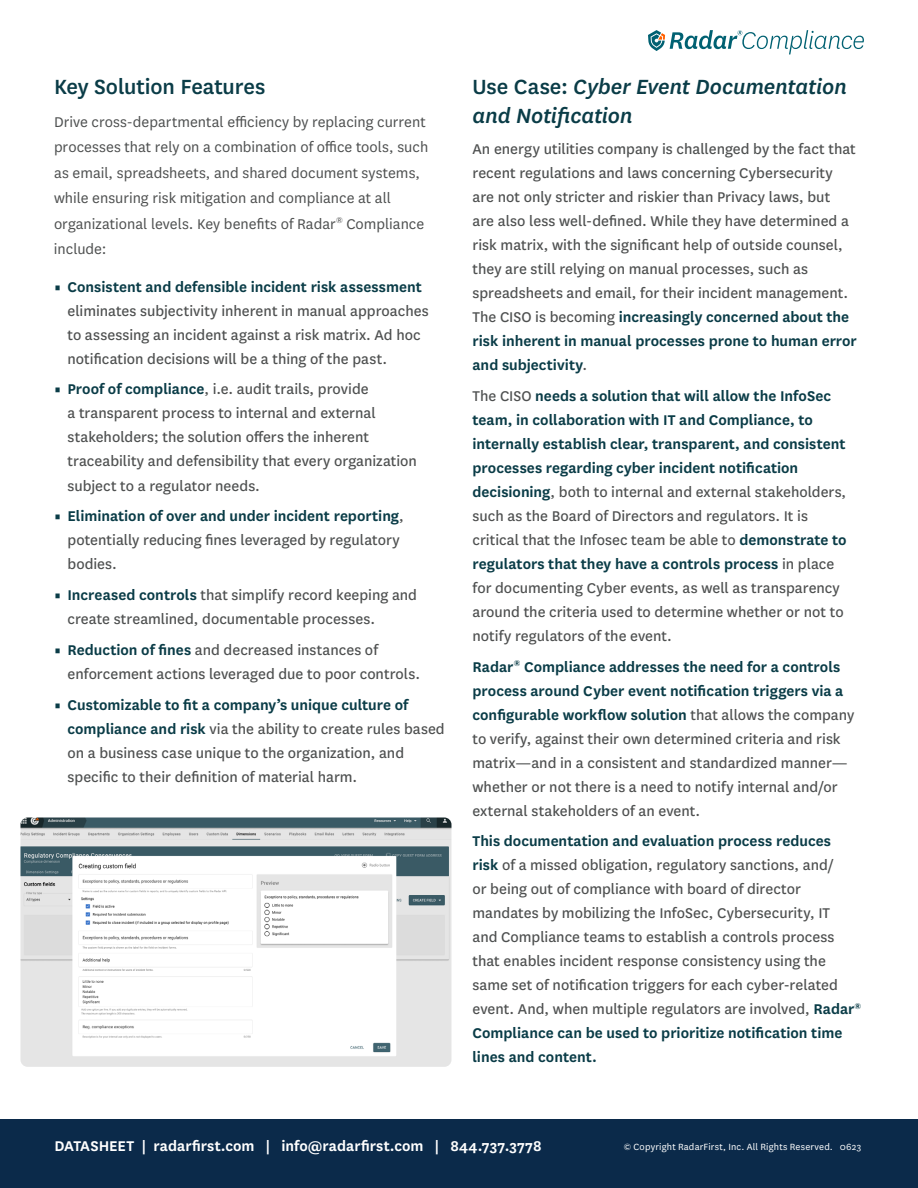
<style>
.page{position:relative;width:918px;height:1188px;background:#fff}
.page>*{position:absolute;margin:0;border:0;box-sizing:border-box;transform-origin:0 0}
.t1{font:italic 500 24px/28.8px "National";letter-spacing:-.005em;color:#0a3c47}
.t2{font:500 24px "National";letter-spacing:-.005em;color:#0a3c47}
.t3{font:16.5px/24px "National";color:#4e5050}
.t4{font:16.5px/25.5px "National";color:#4e5050}
.t5{font:600 16.5px "National";letter-spacing:.005em;color:#fff}
.t6{font:10.5px "National";letter-spacing:.015em;color:#fff}
.s1{font-family:"Titillium Web";color:#0a3c47}
.s2{font-weight:600;color:#0a3c47}
.s3{font-style:normal}
</style>
<div class="page">
<div style="left:0;top:1120px;width:918px;height:68px;background:#0b2a4a"></div>
<svg style="left:648px;top:30px;width:216px;height:24px"></svg>
<img style="left:20px;top:818px;width:432px;height:249px">
<h1 class="t2" style="left:54px;top:71px;width:213px">Key Solution Features</h1>
<p class="t4" style="left:54px;top:108px;width:376px">Drive cross-departmental efficiency by replacing current processes that rely on a combination of office tools, such as email, spreadsheets, and shared document systems, while ensuring risk mitigation and compliance at all organizational levels. Key benefits of Radar<sup>®</sup> Compliance include:</p>
<p class="t3" style="left:67px;top:274px;width:363px;text-indent:-13px"><span class="s1">•</span> <span class="s2">Consistent and defensible incident risk assessment </span>eliminates subjectivity inherent in manual approaches to assessing an incident against a risk matrix. Ad hoc notification decisions will be a thing of the past.</p>
<p class="t3" style="left:67px;top:377px;width:351px;text-indent:-13px"><span class="s1">•</span> <span class="s2">Proof of compliance</span>, i.e. audit trails, provide<br>a transparent process to internal and external stakeholders; the solution offers the inherent traceability and defensibility that every organization subject to a regulator needs.</p>
<p class="t3" style="left:67px;top:503px;width:338px;text-indent:-13px"><span class="s1">•</span> <span class="s2">Elimination of over and under incident reporting</span>, potentially reducing fines leveraged by regulatory bodies.</p>
<p class="t3" style="left:67px;top:582px;width:351px;text-indent:-13px"><span class="s1">•</span> <span class="s2">Increased controls</span> that simplify record keeping and create streamlined, documentable processes.</p>
<p class="t3" style="left:67px;top:637px;width:354px;text-indent:-13px"><span class="s1">•</span> <span class="s2">Reduction of fines</span> and decreased instances of enforcement actions leveraged due to poor controls.</p>
<p class="t3" style="left:67px;top:692px;width:379px;text-indent:-13px"><span class="s1">•</span> <span class="s2">Customizable to fit a company’s unique culture of compliance and risk</span> via the ability to create rules based on a business case unique to the organization, and specific to their definition of material harm.</p>
<h1 class="t1" style="left:472px;top:72px;width:376px"><span class="s3">Use Case:</span> Cyber Event Documentation and Notification</h1>
<p class="t3" style="left:472px;top:136px;width:386px">An energy utilities company is challenged by the fact that recent regulations and laws concerning Cybersecurity are not only stricter and riskier than Privacy laws, but<br>are also less well-defined. While they have determined a risk matrix, with the significant help of outside counsel, they are still relying on manual processes, such as spreadsheets and email, for their incident management.<br>The CISO is becoming <span class="s2">increasingly concerned about the risk inherent in manual processes prone to human error and subjectivity</span>.</p>
<p class="t3" style="left:472px;top:383px;width:376px">The CISO <span class="s2">needs a solution that will allow the InfoSec team, in collaboration with IT and Compliance, to internally establish clear, transparent, and consistent processes regarding cyber incident notification decisioning</span>, both to internal and external stakeholders, such as the Board of Directors and regulators. It is critical that the Infosec team be able to <span class="s2">demonstrate to regulators that they have a controls process</span> in place for documenting Cyber events, as well as transparency around the criteria used to determine whether or not to notify regulators of the event.</p>
<p class="t3" style="left:472px;top:654px;width:383px"><span class="s2">Radar</span><sup>®</sup> <span class="s2">Compliance addresses the need for a controls process around Cyber event notification triggers via a configurable workflow solution</span> that allows the company to verify, against their own determined criteria and risk matrix—and in a consistent and standardized manner— whether or not there is a need to notify internal and/or external stakeholders of an event.</p>
<p class="t3" style="left:472px;top:828px;width:390px"><span class="s2">This documentation and evaluation process reduces<br>risk</span> of a missed obligation, regulatory sanctions, and/<br>or being out of compliance with board of director mandates by mobilizing the InfoSec, Cybersecurity, IT<br>and Compliance teams to establish a controls process that enables incident response consistency using the same set of notification triggers for each cyber-related event. And, when multiple regulators are involved, <span class="s2">Radar</span><sup>® </sup><span class="s2">Compliance can be used to prioritize notification time lines and content.</span></p>
<p class="t5" style="left:54px;top:1135px;width:489px">DATASHEET | radarfirst.com | info@radarfirst.com | 844.737.3778</p>
<p class="t6" style="left:624px;top:1140px;width:239px">© Copyright RadarFirst, Inc. All Rights Reserved. 0623</p>
</div>
